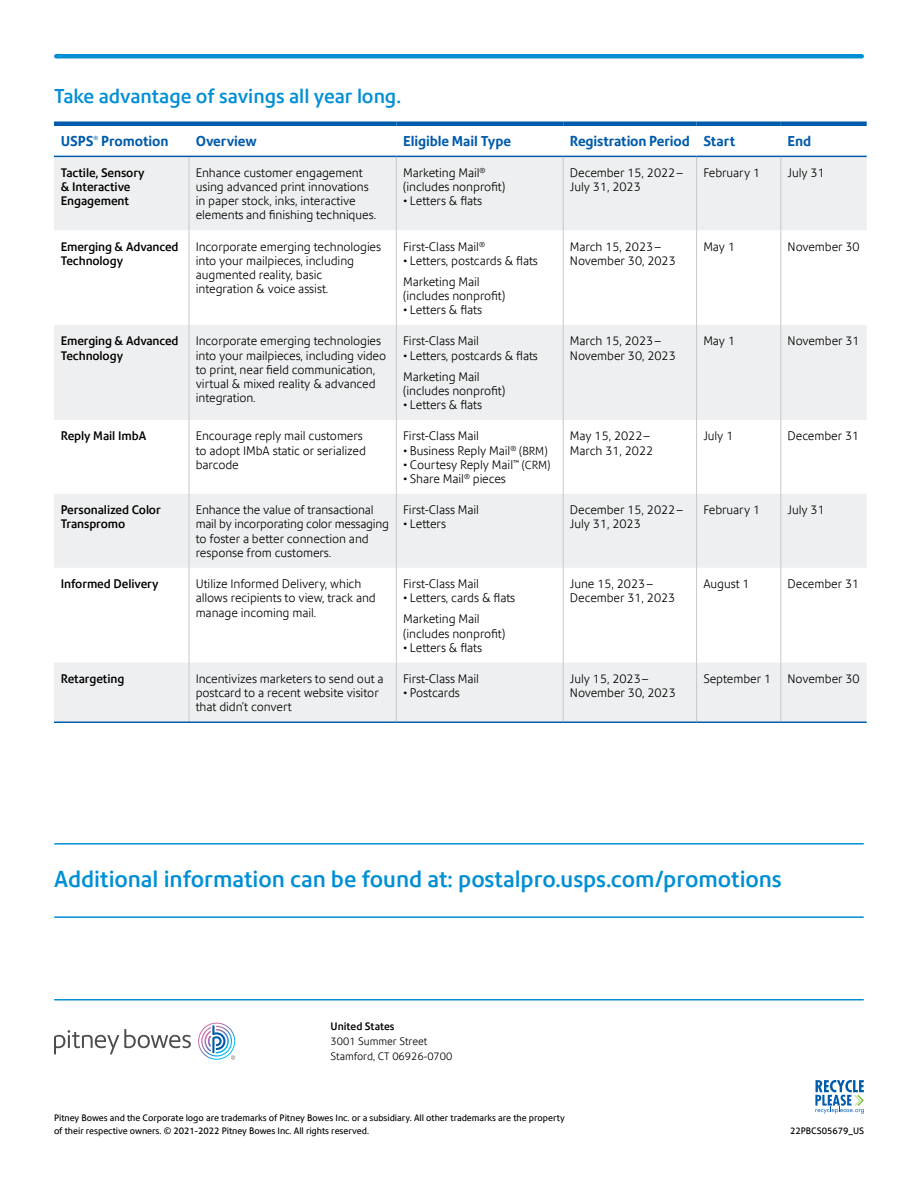
<style>
.page{position:relative;width:918px;height:1188px;background:#fff}
.page>*{position:absolute;margin:0;border:0;box-sizing:border-box;transform-origin:0 0}
.t1{font:500 22.5px "Precision Sans";color:#008fd5}
.t2{font:500 19.5px "Precision Sans";color:#008fd5}
.t3{font:700 13.8px "Precision Sans";letter-spacing:-.005em;color:#005baa}
.t4{font:300 12px/14.2px "Precision Sans";letter-spacing:-.005em;color:#000}
.t5{font:500 12px/14.2px "Precision Sans";letter-spacing:-.005em;color:#000}
.t6{font:300 10.5px/15px "Precision Sans";color:#000}
.t7{font:500 10.5px "Precision Sans";color:#000}
.t8{font:9px/13.5px "Precision Sans";color:#000}
.t9{font:5.7px "Precision Sans";color:#005baa}
.s1{font-size:11.25px}
</style>
<div class="page">
<hr style="left:56px;top:54px;width:806px;height:4px;background:#008fd5">
<svg style="left:54px;top:157px;width:813px;height:565px;fill:#eeeff0"></svg>
<hr style="left:189px;top:157px;width:1px;height:73px;background:#c7c8ca">
<hr style="left:396px;top:157px;width:1px;height:73px;background:#c7c8ca">
<hr style="left:563px;top:157px;width:1px;height:73px;background:#c7c8ca">
<hr style="left:696px;top:157px;width:1px;height:73px;background:#c7c8ca">
<hr style="left:780px;top:157px;width:1px;height:73px;background:#c7c8ca">
<hr style="left:189px;top:230px;width:1px;height:95px;background:#c7c8ca">
<hr style="left:396px;top:230px;width:1px;height:95px;background:#c7c8ca">
<hr style="left:563px;top:230px;width:1px;height:95px;background:#c7c8ca">
<hr style="left:696px;top:230px;width:1px;height:95px;background:#c7c8ca">
<hr style="left:780px;top:230px;width:1px;height:95px;background:#c7c8ca">
<hr style="left:189px;top:325px;width:1px;height:95px;background:#c7c8ca">
<hr style="left:396px;top:325px;width:1px;height:95px;background:#c7c8ca">
<hr style="left:563px;top:325px;width:1px;height:95px;background:#c7c8ca">
<hr style="left:696px;top:325px;width:1px;height:95px;background:#c7c8ca">
<hr style="left:780px;top:325px;width:1px;height:95px;background:#c7c8ca">
<hr style="left:189px;top:420px;width:1px;height:74px;background:#c7c8ca">
<hr style="left:396px;top:420px;width:1px;height:74px;background:#c7c8ca">
<hr style="left:563px;top:420px;width:1px;height:74px;background:#c7c8ca">
<hr style="left:696px;top:420px;width:1px;height:74px;background:#c7c8ca">
<hr style="left:780px;top:420px;width:1px;height:74px;background:#c7c8ca">
<hr style="left:189px;top:494px;width:1px;height:74px;background:#c7c8ca">
<hr style="left:396px;top:494px;width:1px;height:74px;background:#c7c8ca">
<hr style="left:563px;top:494px;width:1px;height:74px;background:#c7c8ca">
<hr style="left:696px;top:494px;width:1px;height:74px;background:#c7c8ca">
<hr style="left:780px;top:494px;width:1px;height:74px;background:#c7c8ca">
<hr style="left:189px;top:568px;width:1px;height:95px;background:#c7c8ca">
<hr style="left:396px;top:568px;width:1px;height:95px;background:#c7c8ca">
<hr style="left:563px;top:568px;width:1px;height:95px;background:#c7c8ca">
<hr style="left:696px;top:568px;width:1px;height:95px;background:#c7c8ca">
<hr style="left:780px;top:568px;width:1px;height:95px;background:#c7c8ca">
<hr style="left:189px;top:663px;width:1px;height:59px;background:#c7c8ca">
<hr style="left:396px;top:663px;width:1px;height:59px;background:#c7c8ca">
<hr style="left:563px;top:663px;width:1px;height:59px;background:#c7c8ca">
<hr style="left:696px;top:663px;width:1px;height:59px;background:#c7c8ca">
<hr style="left:780px;top:663px;width:1px;height:59px;background:#c7c8ca">
<hr style="left:54px;top:122px;width:135px;height:4px;background:#005baa">
<hr style="left:189px;top:122px;width:207px;height:4px;background:#005baa">
<hr style="left:396px;top:122px;width:167px;height:4px;background:#005baa">
<hr style="left:563px;top:122px;width:134px;height:4px;background:#005baa">
<hr style="left:697px;top:122px;width:84px;height:4px;background:#005baa">
<hr style="left:781px;top:122px;width:86px;height:4px;background:#005baa">
<hr style="left:54px;top:156px;width:135px;height:1px;background:#005baa">
<hr style="left:189px;top:156px;width:207px;height:1px;background:#005baa">
<hr style="left:396px;top:156px;width:167px;height:1px;background:#005baa">
<hr style="left:563px;top:156px;width:134px;height:1px;background:#005baa">
<hr style="left:697px;top:156px;width:84px;height:1px;background:#005baa">
<hr style="left:781px;top:156px;width:86px;height:1px;background:#005baa">
<hr style="left:54px;top:722px;width:135px;height:1px;background:#005baa">
<hr style="left:189px;top:722px;width:207px;height:1px;background:#005baa">
<hr style="left:396px;top:722px;width:167px;height:1px;background:#005baa">
<hr style="left:563px;top:722px;width:134px;height:1px;background:#005baa">
<hr style="left:697px;top:722px;width:84px;height:1px;background:#005baa">
<hr style="left:781px;top:722px;width:86px;height:1px;background:#005baa">
<hr style="left:55px;top:916px;width:808px;height:2px;background:#008fd5">
<hr style="left:55px;top:843px;width:808px;height:2px;background:#008fd5">
<hr style="left:55px;top:999px;width:808px;height:1px;background:#008fd5">
<svg style="left:54px;top:1029px;width:137px;height:25px"></svg>
<svg style="left:198px;top:1023px;width:37px;height:37px"></svg>
<svg style="left:815px;top:1080px;width:49px;height:34px"></svg>
<h2 class="t2" style="left:54px;top:85px;width:349px">Take advantage of savings all year long.</h2>
<p class="t3" style="left:61px;top:132px;width:34px">USPS</p>
<p class="t9" style="left:93px;top:134px;width:6px">®</p>
<p class="t3" style="left:101px;top:132px;width:69px">Promotion</p>
<p class="t3" style="left:196px;top:132px;width:62px">Overview</p>
<p class="t3" style="left:403px;top:132px;width:110px">Eligible Mail Type</p>
<p class="t3" style="left:570px;top:132px;width:167px">Registration Period Start</p>
<p class="t3" style="left:788px;top:132px;width:25px">End</p>
<p class="t5" style="left:61px;top:165px;width:85px">Tactile, Sensory &amp; Interactive<br>Engagement</p>
<p class="t4" style="left:196px;top:165px;width:182px">Enhance customer engagement using advanced print innovations in paper stock, inks, interactive elements and finishing techniques.</p>
<p class="t4" style="left:403px;top:165px;width:104px">Marketing Mail<sup>® </sup>(includes nonprofit)</p>
<p class="t4" style="left:570px;top:165px;width:114px">December 15, 2022–<br>July 31, 2023</p>
<p class="t4" style="left:703px;top:165px;width:58px">February 1</p>
<p class="t4" style="left:788px;top:165px;width:39px">July 31</p>
<p class="t4" style="left:403px;top:194px;width:81px">• Letters &amp; flats</p>
<p class="t5" style="left:61px;top:239px;width:119px">Emerging &amp; Advanced<br>Technology</p>
<p class="t4" style="left:196px;top:239px;width:187px">Incorporate emerging technologies into your mailpieces, including augmented reality, basic integration &amp; voice assist.</p>
<p class="t4" style="left:403px;top:239px;width:83px">First-Class Mail<sup>®</sup></p>
<p class="t4" style="left:403px;top:250px;width:136px;line-height:21px">• Letters, postcards &amp; flats<br>Marketing Mail</p>
<p class="t4" style="left:403px;top:289px;width:104px">(includes nonprofit)</p>
<p class="t4" style="left:403px;top:303px;width:81px">• Letters &amp; flats</p>
<p class="t5" style="left:61px;top:334px;width:119px">Emerging &amp; Advanced<br>Technology</p>
<p class="t4" style="left:196px;top:334px;width:192px">Incorporate emerging technologies into your mailpieces, including video to print, near field communication, virtual &amp; mixed reality &amp; advanced integration.</p>
<p class="t4" style="left:403px;top:334px;width:78px">First-Class Mail</p>
<p class="t4" style="left:403px;top:345px;width:136px;line-height:21px">• Letters, postcards &amp; flats<br>Marketing Mail</p>
<p class="t4" style="left:403px;top:384px;width:104px">(includes nonprofit)</p>
<p class="t4" style="left:403px;top:398px;width:81px">• Letters &amp; flats</p>
<p class="t5" style="left:61px;top:429px;width:87px">Reply Mail ImbA</p>
<p class="t4" style="left:196px;top:429px;width:172px">Encourage reply mail customers to adopt IMbA static or serialized barcode</p>
<p class="t4" style="left:403px;top:429px;width:78px">First-Class Mail</p>
<p class="t4" style="left:403px;top:443px;width:146px">• Business Reply Mail<sup>®</sup> <span class="s1">(BRM)</span></p>
<p class="t4" style="left:403px;top:457px;width:149px">• Courtesy Reply Mail<sup>™</sup> <span class="s1">(CRM)</span></p>
<p class="t4" style="left:403px;top:472px;width:104px">• Share Mail<sup>®</sup> pieces</p>
<p class="t5" style="left:61px;top:503px;width:102px">Personalized Color<br>Transpromo</p>
<p class="t4" style="left:196px;top:503px;width:195px">Enhance the value of transactional mail by incorporating color messaging to foster a better connection and response from customers.</p>
<p class="t4" style="left:403px;top:503px;width:78px">First-Class Mail</p>
<p class="t4" style="left:403px;top:517px;width:44px">• Letters</p>
<p class="t5" style="left:61px;top:577px;width:99px">Informed Delivery</p>
<p class="t4" style="left:196px;top:577px;width:182px">Utilize Informed Delivery, which allows recipients to view, track and manage incoming mail.</p>
<p class="t4" style="left:403px;top:577px;width:78px">First-Class Mail</p>
<p class="t4" style="left:403px;top:588px;width:114px;line-height:21px">• Letters, cards &amp; flats<br>Marketing Mail</p>
<p class="t4" style="left:403px;top:626px;width:104px">(includes nonprofit)</p>
<p class="t4" style="left:403px;top:640px;width:81px">• Letters &amp; flats</p>
<p class="t5" style="left:61px;top:672px;width:65px">Retargeting</p>
<p class="t4" style="left:196px;top:672px;width:189px">Incentivizes marketers to send out a postcard to a recent website visitor that didn’t convert</p>
<p class="t4" style="left:403px;top:672px;width:78px">First-Class Mail</p>
<p class="t4" style="left:403px;top:686px;width:58px">• Postcards</p>
<p class="t4" style="left:570px;top:239px;width:107px">March 15, 2023–<br>November 30, 2023</p>
<p class="t4" style="left:703px;top:239px;width:33px">May 1</p>
<p class="t4" style="left:788px;top:239px;width:74px">November 30</p>
<p class="t4" style="left:570px;top:334px;width:107px">March 15, 2023–<br>November 30, 2023</p>
<p class="t4" style="left:703px;top:334px;width:33px">May 1</p>
<p class="t4" style="left:788px;top:334px;width:74px">November 31</p>
<p class="t4" style="left:570px;top:429px;width:85px">May 15, 2022–<br>March 31, 2022</p>
<p class="t4" style="left:703px;top:429px;width:32px">July 1</p>
<p class="t4" style="left:788px;top:429px;width:73px">December 31</p>
<p class="t4" style="left:570px;top:503px;width:114px">December 15, 2022–<br>July 31, 2023</p>
<p class="t4" style="left:703px;top:503px;width:58px">February 1</p>
<p class="t4" style="left:788px;top:503px;width:39px">July 31</p>
<p class="t4" style="left:570px;top:577px;width:107px">June 15, 2023–<br>December 31, 2023</p>
<p class="t4" style="left:703px;top:577px;width:48px">August 1</p>
<p class="t4" style="left:788px;top:577px;width:73px">December 31</p>
<p class="t4" style="left:570px;top:672px;width:107px">July 15, 2023–<br>November 30, 2023</p>
<p class="t4" style="left:703px;top:672px;width:69px">September 1</p>
<p class="t4" style="left:788px;top:672px;width:74px">November 30</p>
<h1 class="t1" style="left:54px;top:865px;width:729px">Additional information can be found at: postalpro.usps.com/promotions</h1>
<p class="t7" style="left:331px;top:1020px;width:65px">United States</p>
<p class="t6" style="left:331px;top:1034px;width:123px">3001 Summer Street<br>Stamford, CT 06926-0700</p>
<p class="t8" style="left:54px;top:1111px;width:512px">Pitney Bowes and the Corporate logo are trademarks of Pitney Bowes Inc. or a subsidiary. All other trademarks are the property of their respective owners. © 2021-2022 Pitney Bowes Inc. All rights reserved.</p>
<p class="t8" style="left:790px;top:1124px;width:75px">22PBCS05679_US</p>
</div>
